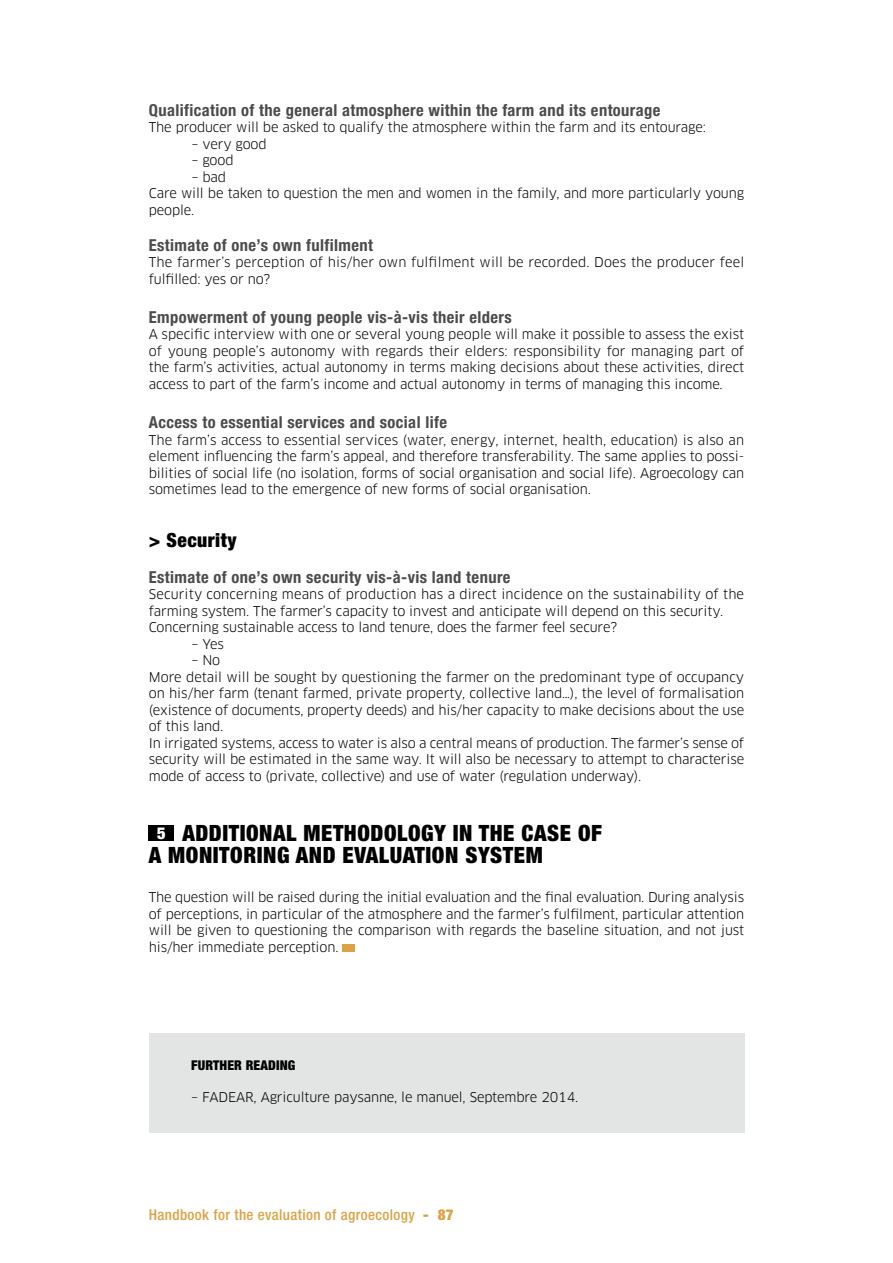
<style>
.page{position:relative;width:893px;height:1263px;background:#fff}
.page>*{position:absolute;margin:0;border:0;box-sizing:border-box;transform-origin:0 0}
.t1{font:900 condensed 22.5px/22.5px "Helvetica Neue LT Std";letter-spacing:.025em;color:#000}
.t2{font:900 condensed 19.5px "Helvetica Neue LT Std";letter-spacing:.025em;color:#000}
.t3{font:700 condensed 16.5px "Helvetica Neue LT Std";letter-spacing:.025em;color:#4b4b4d}
.t4{font:500 condensed 15px "Helvetica Neue LT Std";letter-spacing:.025em;color:#dda245}
.t5{font:900 condensed 13.5px "Helvetica Neue LT Std";letter-spacing:.01em;color:#000}
.t6{font:13.2px/16.5px "Clan OT";letter-spacing:-.01em;color:#000}
.t7{font:13.2px/16.5px "Clan OT";letter-spacing:.01em;color:#000}
.s1{font-size:16.5px;color:#fff}
.s2{font-weight:900}
</style>
<div class="page">
<div style="left:149px;top:825px;width:25px;height:15px;background:#000"></div>
<div style="left:342px;top:943px;width:13px;height:8px;background:#dda245"></div>
<div style="left:149px;top:1033px;width:595px;height:100px;background:#e3e4e4"></div>
<p class="t3" style="left:149px;top:100px;width:513px">Qualification of the general atmosphere within the farm and its entourage</p>
<p class="t6" style="left:149px;top:119px;width:559px">The producer will be asked to qualify the atmosphere within the farm and its entourage:</p>
<p class="t6" style="left:191px;top:136px;width:77px">– very good</p>
<p class="t6" style="left:191px;top:152px;width:44px">– good</p>
<p class="t6" style="left:149px;top:169px;width:597px;text-indent:43px">– bad<br>Care will be taken to question the men and women in the family, and more particularly young people.</p>
<p class="t3" style="left:149px;top:235px;width:226px">Estimate of one’s own fulfilment</p>
<p class="t7" style="left:149px;top:254px;width:597px">The farmer’s perception of his/her own fulfilment will be recorded. Does the producer feel fulfilled: yes or no?</p>
<p class="t3" style="left:149px;top:307px;width:364px">Empowerment of young people vis-à-vis their elders</p>
<p class="t6" style="left:149px;top:326px;width:597px;text-align:justify">A specific interview with one or several young people will make it possible to assess the exist of young people’s autonomy with regards their elders: responsibility for managing part of the farm’s activities, actual autonomy in terms making decisions about these activities, direct access to part of the farm’s income and actual autonomy in terms of managing this income.</p>
<p class="t3" style="left:149px;top:412px;width:300px">Access to essential services and social life</p>
<p class="t6" style="left:149px;top:431px;width:597px;text-align:justify">The farm’s access to essential services (water, energy, internet, health, education) is also an element influencing the farm’s appeal, and therefore transferability. The same applies to possi&shy;bilities of social life (no isolation, forms of social organisation and social life). Agroecology can sometimes lead to the emergence of new forms of social organisation.</p>
<h2 class="t2" style="left:149px;top:528px;width:89px">&gt; Security</h2>
<p class="t3" style="left:149px;top:567px;width:363px">Estimate of one’s own security vis-à-vis land tenure</p>
<p class="t6" style="left:149px;top:586px;width:597px">Security concerning means of production has a direct incidence on the sustainability of the farming system. The farmer’s capacity to invest and anticipate will depend on this security.<br>Concerning sustainable access to land tenure, does the farmer feel secure?</p>
<p class="t6" style="left:191px;top:635px;width:34px">– Yes</p>
<p class="t6" style="left:149px;top:652px;width:597px;text-indent:43px">– No<br>More detail will be sought by questioning the farmer on the predominant type of occupancy on his/her farm (tenant farmed, private property, collective land…), the level of formalisation (existence of documents, property deeds) and his/her capacity to make decisions about the use of this land.<br>In irrigated systems, access to water is also a central means of production. The farmer’s sense of security will be estimated in the same way. It will also be necessary to attempt to characterise mode of access to (private, collective) and use of water (regulation underway).</p>
<h1 class="t1" style="left:149px;top:821px;width:455px;text-indent:8px"><span class="s1">5</span> ADDITIONAL METHODOLOGY IN THE CASE OF<br>A MONITORING AND EVALUATION SYSTEM</h1>
<p class="t6" style="left:149px;top:889px;width:597px;text-align:justify">The question will be raised during the initial evaluation and the final evaluation. During analysis of perceptions, in particular of the atmosphere and the farmer’s fulfilment, particular attention will be given to questioning the comparison with regards the baseline situation, and not just his/her immediate perception.</p>
<p class="t5" style="left:191px;top:1057px;width:106px">FURTHER READING</p>
<p class="t6" style="left:191px;top:1088px;width:389px">– FADEAR, Agriculture paysanne, le manuel, Septembre 2014.</p>
<p class="t4" style="left:149px;top:1205px;width:306px">Handbook for the evaluation of agroecology <span class="s2">- 87</span></p>
</div>
